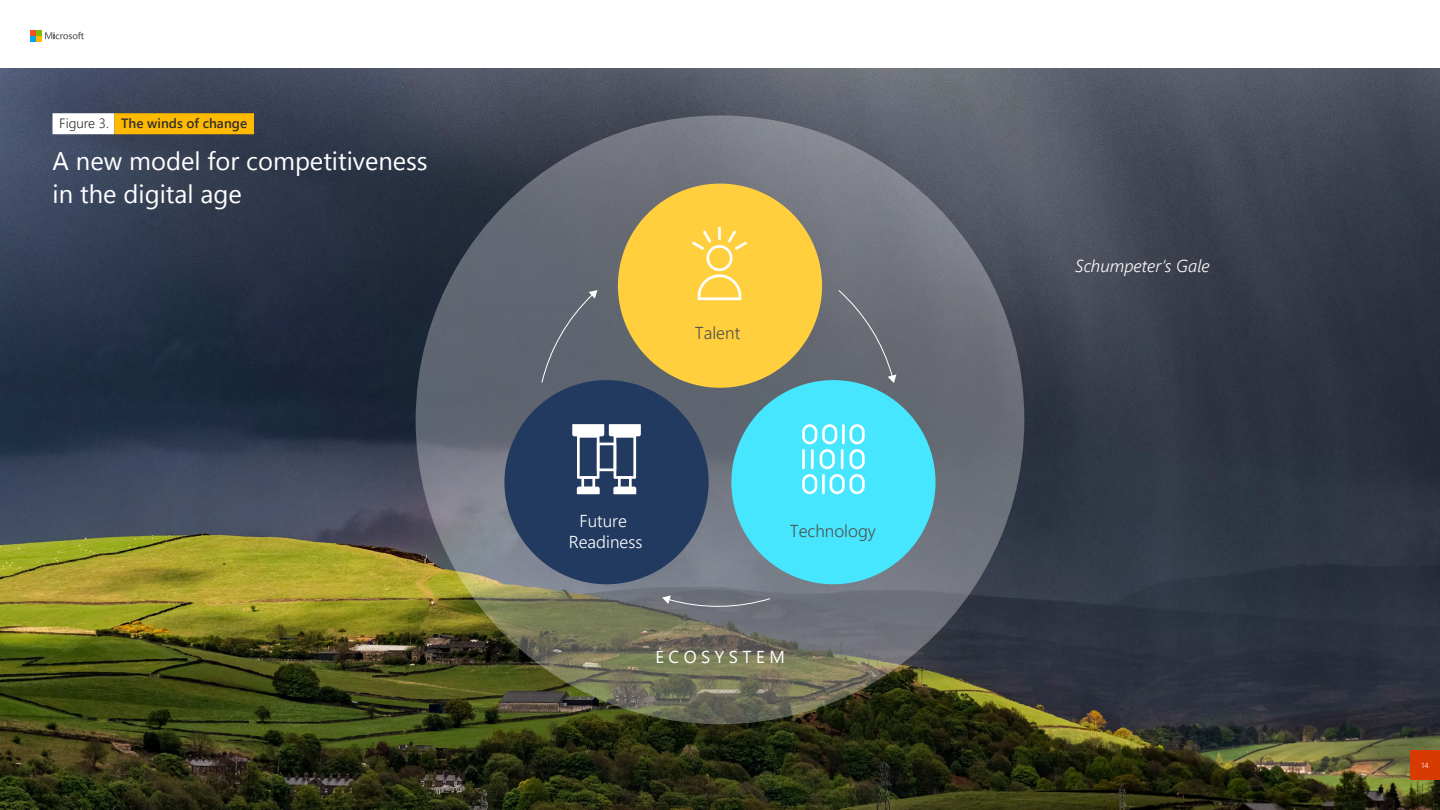
<style>
.page{position:relative;width:1440px;height:810px;background:#fff}
.page>*{position:absolute;margin:0;border:0;box-sizing:border-box;transform-origin:0 0}
.t1{font:25.5px/32.5px "Segoe UI";color:#fff}
.t2{font:300 17.25px "Segoe UI";color:#505050}
.t3{font:italic 300 17.25px "Segoe UI";color:#fff}
.t4{font:300 17.25px/20.7px "Segoe UI";color:#fff;text-align:center}
.t5{font:17.25px "Segoe UI";letter-spacing:.26em;color:#fff}
.t6{font:600 13.5px "Segoe UI";color:#2f2f2f}
.t7{font:300 7.5px "Segoe UI";color:#fff}
.s1{font-weight:300}
</style>
<div class="page">
<img style="left:0;top:68px;width:1440px;height:742px">
<svg style="left:416px;top:115px;width:608px;height:609px;background:#5f625f"></svg>
<svg style="left:504px;top:184px;width:432px;height:400px;background:#759084"></svg>
<div style="left:1410px;top:750px;width:30px;height:30px;background:#d83b01"></div>
<svg style="left:30px;top:30px;width:54px;height:12px"></svg>
<div style="left:52px;top:113px;width:62px;height:21px;background:#fff"></div>
<div style="left:114px;top:113px;width:140px;height:21px;background:#ffb900"></div>
<p class="t6" style="left:59px;top:113px;width:189px"><span class="s1">Figure 3.</span> The winds of change</p>
<p class="t1" style="left:52px;top:144px;width:377px">A new model for competitiveness in the digital age</p>
<p class="t2" style="left:695px;top:319px;width:47px">Talent</p>
<p class="t4" style="left:569px;top:510px;width:75px">Future<br>Readiness</p>
<p class="t2" style="left:790px;top:517px;width:88px">Technology</p>
<p class="t5" style="left:655px;top:643px;width:131px">ECOSYSTEM</p>
<p class="t3" style="left:1075px;top:254px;width:136px">Schumpeter’s Gale</p>
<p class="t7" style="left:1422px;top:759px;width:8px">14</p>
</div>
